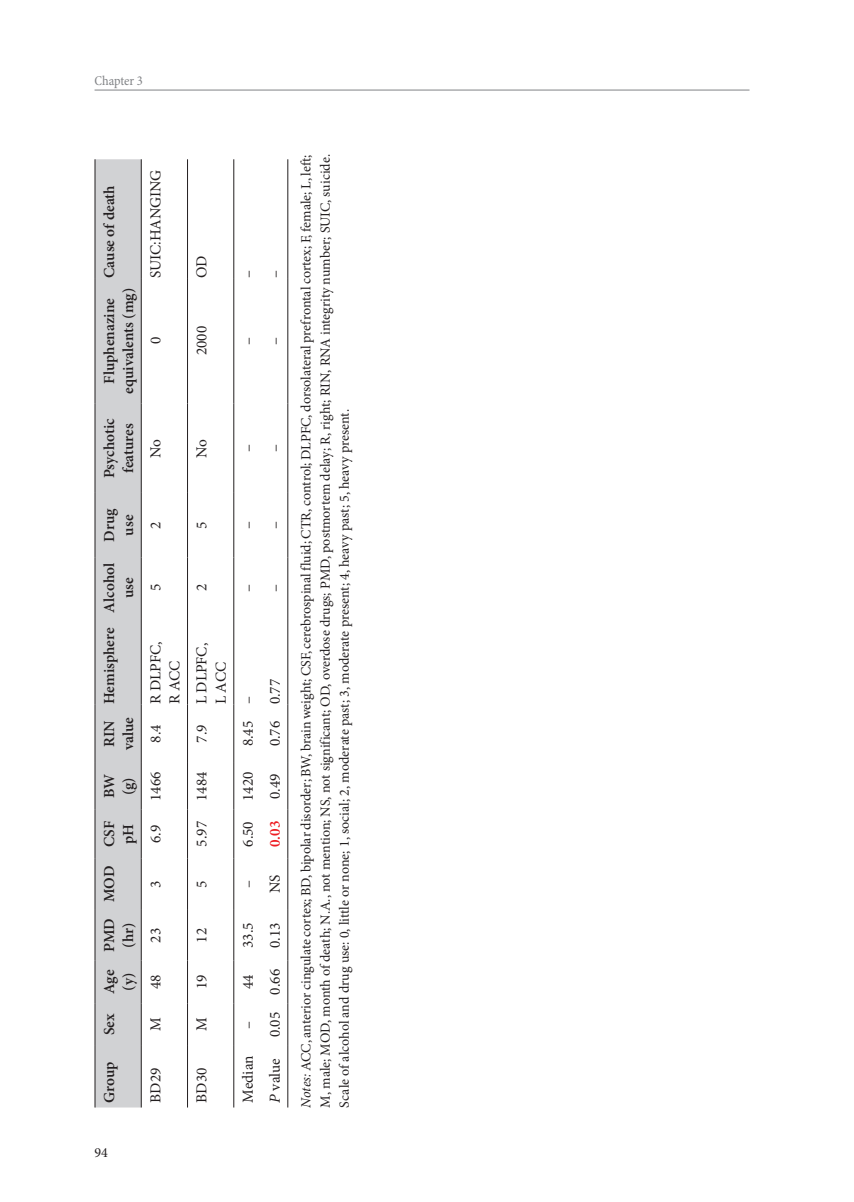
<style>
.page{position:relative;width:854px;height:1202px;background:#fff}
.page>*{position:absolute;margin:0;border:0;box-sizing:border-box;transform-origin:0 0}
.t1{font:15.4px/19.2px "Minion Pro";color:#231f20}
.t2{font:600 15.4px/19.2px "Minion Pro";color:#231f20}
.t3{font:600 15.4px "Minion Pro";color:#ee1d23}
.t4{font:14px/19.2px "Minion Pro";color:#231f20;text-align:justify}
.t5{font:condensed 13.65px "Minion Pro";letter-spacing:-.005em;color:#818386}
.s1{font-style:italic}
</style>
<div class="page">
<hr style="left:95px;top:90px;width:654px;height:1px;background:#818386">
<div style="left:96px;top:159px;width:45px;height:948px;background:#d1d2d4"></div>
<hr style="left:95px;top:1045px;width:1px;height:62px;background:#231f20">
<hr style="left:95px;top:1002px;width:1px;height:43px;background:#231f20">
<hr style="left:95px;top:960px;width:1px;height:42px;background:#231f20">
<hr style="left:95px;top:909px;width:1px;height:51px;background:#231f20">
<hr style="left:95px;top:858px;width:1px;height:51px;background:#231f20">
<hr style="left:95px;top:809px;width:1px;height:49px;background:#231f20">
<hr style="left:95px;top:762px;width:1px;height:47px;background:#231f20">
<hr style="left:95px;top:704px;width:1px;height:58px;background:#231f20">
<hr style="left:95px;top:618px;width:1px;height:86px;background:#231f20">
<hr style="left:95px;top:557px;width:1px;height:61px;background:#231f20">
<hr style="left:95px;top:493px;width:1px;height:64px;background:#231f20">
<hr style="left:95px;top:403px;width:1px;height:90px;background:#231f20">
<hr style="left:95px;top:278px;width:1px;height:125px;background:#231f20">
<hr style="left:95px;top:159px;width:1px;height:119px;background:#231f20">
<hr style="left:141px;top:1045px;width:1px;height:62px;background:#231f20">
<hr style="left:141px;top:1002px;width:1px;height:43px;background:#231f20">
<hr style="left:141px;top:960px;width:1px;height:42px;background:#231f20">
<hr style="left:141px;top:909px;width:1px;height:51px;background:#231f20">
<hr style="left:141px;top:858px;width:1px;height:51px;background:#231f20">
<hr style="left:141px;top:809px;width:1px;height:49px;background:#231f20">
<hr style="left:141px;top:762px;width:1px;height:47px;background:#231f20">
<hr style="left:141px;top:704px;width:1px;height:58px;background:#231f20">
<hr style="left:141px;top:618px;width:1px;height:86px;background:#231f20">
<hr style="left:141px;top:557px;width:1px;height:61px;background:#231f20">
<hr style="left:141px;top:493px;width:1px;height:64px;background:#231f20">
<hr style="left:141px;top:403px;width:1px;height:90px;background:#231f20">
<hr style="left:141px;top:278px;width:1px;height:125px;background:#231f20">
<hr style="left:141px;top:159px;width:1px;height:119px;background:#231f20">
<hr style="left:287px;top:1045px;width:1px;height:62px;background:#231f20">
<hr style="left:287px;top:1002px;width:1px;height:43px;background:#231f20">
<hr style="left:287px;top:960px;width:1px;height:42px;background:#231f20">
<hr style="left:287px;top:909px;width:1px;height:51px;background:#231f20">
<hr style="left:287px;top:858px;width:1px;height:51px;background:#231f20">
<hr style="left:287px;top:809px;width:1px;height:49px;background:#231f20">
<hr style="left:287px;top:762px;width:1px;height:47px;background:#231f20">
<hr style="left:287px;top:704px;width:1px;height:58px;background:#231f20">
<hr style="left:287px;top:618px;width:1px;height:86px;background:#231f20">
<hr style="left:287px;top:557px;width:1px;height:61px;background:#231f20">
<hr style="left:287px;top:493px;width:1px;height:64px;background:#231f20">
<hr style="left:287px;top:403px;width:1px;height:90px;background:#231f20">
<hr style="left:287px;top:278px;width:1px;height:125px;background:#231f20">
<hr style="left:287px;top:159px;width:1px;height:119px;background:#231f20">
<hr style="left:233px;top:1045px;width:1px;height:62px;background:#231f20">
<hr style="left:233px;top:1002px;width:1px;height:43px;background:#231f20">
<hr style="left:233px;top:960px;width:1px;height:42px;background:#231f20">
<hr style="left:233px;top:909px;width:1px;height:51px;background:#231f20">
<hr style="left:233px;top:858px;width:1px;height:51px;background:#231f20">
<hr style="left:233px;top:809px;width:1px;height:49px;background:#231f20">
<hr style="left:233px;top:762px;width:1px;height:47px;background:#231f20">
<hr style="left:233px;top:704px;width:1px;height:58px;background:#231f20">
<hr style="left:233px;top:618px;width:1px;height:86px;background:#231f20">
<hr style="left:233px;top:557px;width:1px;height:61px;background:#231f20">
<hr style="left:233px;top:493px;width:1px;height:64px;background:#231f20">
<hr style="left:233px;top:403px;width:1px;height:90px;background:#231f20">
<hr style="left:233px;top:278px;width:1px;height:125px;background:#231f20">
<hr style="left:233px;top:159px;width:1px;height:119px;background:#231f20">
<hr style="left:187px;top:1045px;width:1px;height:62px;background:#231f20">
<hr style="left:187px;top:1002px;width:1px;height:43px;background:#231f20">
<hr style="left:187px;top:960px;width:1px;height:42px;background:#231f20">
<hr style="left:187px;top:909px;width:1px;height:51px;background:#231f20">
<hr style="left:187px;top:858px;width:1px;height:51px;background:#231f20">
<hr style="left:187px;top:809px;width:1px;height:49px;background:#231f20">
<hr style="left:187px;top:762px;width:1px;height:47px;background:#231f20">
<hr style="left:187px;top:704px;width:1px;height:58px;background:#231f20">
<hr style="left:187px;top:618px;width:1px;height:86px;background:#231f20">
<hr style="left:187px;top:557px;width:1px;height:61px;background:#231f20">
<hr style="left:187px;top:493px;width:1px;height:64px;background:#231f20">
<hr style="left:187px;top:403px;width:1px;height:90px;background:#231f20">
<hr style="left:187px;top:278px;width:1px;height:125px;background:#231f20">
<hr style="left:187px;top:159px;width:1px;height:119px;background:#231f20">
<p class="t5" style="left:95px;top:72px;width:50px">Chapter 3</p>
<p class="t2" style="left:100px;top:278px;width:94px;rotate:-90deg">Cause of death</p>
<p class="t2" style="left:100px;top:393px;width:107px;text-align:center;rotate:-90deg">Fluphenazine equivalents (mg)</p>
<p class="t2" style="left:100px;top:478px;width:61px;text-align:center;rotate:-90deg">Psychotic features</p>
<p class="t2" style="left:100px;top:541px;width:35px;text-align:center;rotate:-90deg">Drug use</p>
<p class="t2" style="left:100px;top:598px;width:37px;text-indent:-106px;rotate:-90deg">Hemisphere Alcohol use</p>
<p class="t2" style="left:100px;top:750px;width:35px;rotate:-90deg">RIN value</p>
<p class="t2" style="left:100px;top:798px;width:25px;rotate:-90deg">BW (g)</p>
<p class="t2" style="left:100px;top:902px;width:83px;text-align:right;rotate:-90deg">MOD CSF pH</p>
<p class="t2" style="left:100px;top:952px;width:36px;rotate:-90deg">PMD (hr)</p>
<p class="t2" style="left:100px;top:993px;width:26px;rotate:-90deg">Age (y)</p>
<p class="t2" style="left:100px;top:1035px;width:23px;rotate:-90deg">Sex</p>
<p class="t2" style="left:100px;top:1102px;width:43px;rotate:-90deg">Group</p>
<p class="t1" style="left:146px;top:278px;width:110px;rotate:-90deg">SUIC:HANGING</p>
<p class="t1" style="left:146px;top:344px;width:9px;rotate:-90deg">0</p>
<p class="t1" style="left:146px;top:457px;width:20px;rotate:-90deg">No</p>
<p class="t1" style="left:146px;top:528px;width:9px;rotate:-90deg">2</p>
<p class="t1" style="left:146px;top:591px;width:9px;rotate:-90deg">5</p>
<p class="t1" style="left:146px;top:704px;width:64px;rotate:-90deg">R DLPFC,<br>R ACC</p>
<p class="t1" style="left:146px;top:742px;width:20px;rotate:-90deg">8.4</p>
<p class="t1" style="left:146px;top:800px;width:31px;rotate:-90deg">1466</p>
<p class="t1" style="left:146px;top:842px;width:20px;rotate:-90deg">6.9</p>
<p class="t1" style="left:146px;top:887px;width:9px;rotate:-90deg">3</p>
<p class="t1" style="left:146px;top:942px;width:16px;rotate:-90deg">23</p>
<p class="t1" style="left:146px;top:988px;width:16px;rotate:-90deg">48</p>
<p class="t1" style="left:146px;top:1031px;width:15px;rotate:-90deg">M</p>
<p class="t1" style="left:146px;top:1102px;width:36px;rotate:-90deg">BD29</p>
<p class="t1" style="left:193px;top:278px;width:24px;rotate:-90deg">OD</p>
<p class="t1" style="left:193px;top:355px;width:31px;rotate:-90deg">2000</p>
<p class="t1" style="left:239px;top:278px;width:9px;rotate:-90deg">–</p>
<p class="t1" style="left:239px;top:344px;width:9px;rotate:-90deg">–</p>
<p class="t1" style="left:266px;top:278px;width:9px;rotate:-90deg">–</p>
<p class="t1" style="left:266px;top:344px;width:9px;rotate:-90deg">–</p>
<p class="t1" style="left:193px;top:457px;width:20px;rotate:-90deg">No</p>
<p class="t1" style="left:239px;top:452px;width:9px;rotate:-90deg">–</p>
<p class="t1" style="left:266px;top:452px;width:9px;rotate:-90deg">–</p>
<p class="t1" style="left:193px;top:528px;width:9px;rotate:-90deg">5</p>
<p class="t1" style="left:239px;top:529px;width:9px;rotate:-90deg">–</p>
<p class="t1" style="left:266px;top:529px;width:9px;rotate:-90deg">–</p>
<p class="t1" style="left:193px;top:591px;width:9px;rotate:-90deg">2</p>
<p class="t1" style="left:239px;top:591px;width:9px;rotate:-90deg">–</p>
<p class="t1" style="left:266px;top:591px;width:9px;rotate:-90deg">–</p>
<p class="t1" style="left:193px;top:704px;width:63px;rotate:-90deg">L DLPFC,<br>L ACC</p>
<p class="t1" style="left:193px;top:742px;width:20px;rotate:-90deg">7.9</p>
<p class="t1" style="left:193px;top:800px;width:31px;rotate:-90deg">1484</p>
<p class="t1" style="left:193px;top:846px;width:27px;rotate:-90deg">5.97</p>
<p class="t1" style="left:193px;top:887px;width:9px;rotate:-90deg">5</p>
<p class="t1" style="left:193px;top:942px;width:16px;rotate:-90deg">12</p>
<p class="t1" style="left:193px;top:988px;width:16px;rotate:-90deg">19</p>
<p class="t1" style="left:193px;top:1031px;width:15px;rotate:-90deg">M</p>
<p class="t1" style="left:193px;top:1102px;width:36px;rotate:-90deg">BD30</p>
<p class="t1" style="left:239px;top:746px;width:51px;rotate:-90deg">8.45 –</p>
<p class="t1" style="left:239px;top:800px;width:31px;rotate:-90deg">1420</p>
<p class="t1" style="left:239px;top:887px;width:68px;rotate:-90deg">– 6.50</p>
<p class="t1" style="left:239px;top:947px;width:27px;rotate:-90deg">33.5</p>
<p class="t1" style="left:239px;top:1028px;width:55px;rotate:-90deg">– 44</p>
<p class="t1" style="left:239px;top:1102px;width:49px;rotate:-90deg">Median</p>
<p class="t1" style="left:266px;top:746px;width:69px;rotate:-90deg">0.76 0.77</p>
<p class="t1" style="left:266px;top:798px;width:27px;rotate:-90deg">0.49</p>
<p class="t3" style="left:266px;top:846px;width:28px;rotate:-90deg">0.03</p>
<p class="t1" style="left:266px;top:893px;width:20px;rotate:-90deg">NS</p>
<p class="t1" style="left:266px;top:947px;width:27px;rotate:-90deg">0.13</p>
<p class="t1" style="left:266px;top:1037px;width:70px;rotate:-90deg">0.05 0.66</p>
<p class="t1" style="left:266px;top:1102px;width:46px;rotate:-90deg"><span class="s1">P</span> value</p>
<p class="t4" style="left:95px;top:1143px;width:15px">94</p>
<p class="t4" style="left:297px;top:1107px;width:954px;rotate:-90deg"><span class="s1">Notes:</span> ACC, anterior cingulate cortex; BD, bipolar disorder; BW, brain weight; CSF, cerebrospinal fluid; CTR, control; DLPFC, dorsolateral prefrontal cortex; F, female; L, left; M, male; MOD, month of death; N.A., not mention; NS, not significant; OD, overdose drugs; PMD, postmortem delay; R, right; RIN, RNA integrity number; SUIC, suicide.<br>Scale of alcohol and drug use: 0, little or none; 1, social; 2, moderate past; 3, moderate present; 4, heavy past; 5, heavy present.</p>
</div>
